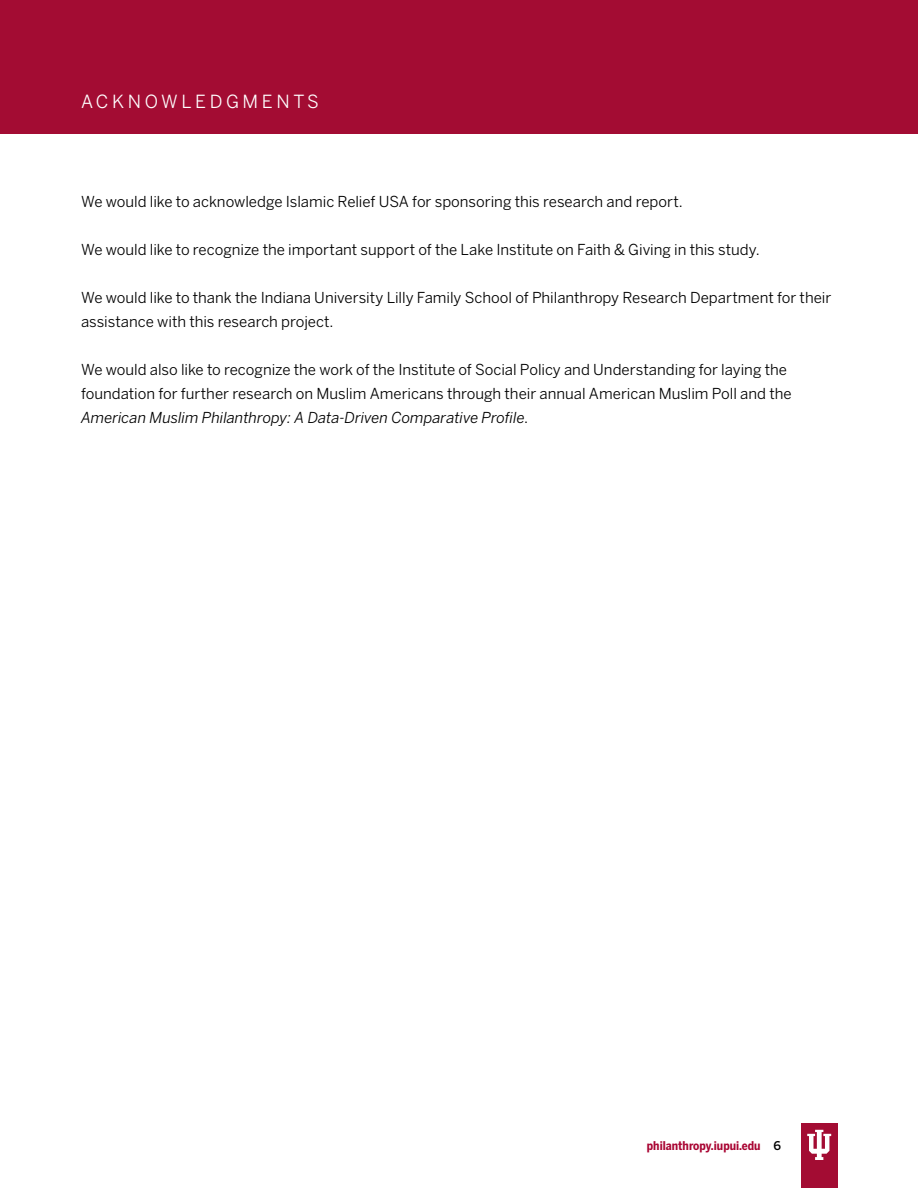
<style>
.page{position:relative;width:918px;height:1188px;background:#fff}
.page>*{position:absolute;margin:0;border:0;box-sizing:border-box;transform-origin:0 0}
.t1{font:18px "Benton Sans";letter-spacing:.2em;color:#fff}
.t2{font:15px/24px "Benton Sans";color:#000}
.t3{font:700 12px "Benton Sans Cond";color:#a90533}
.s1{font-style:italic}
.s2{font-family:"Benton Sans";font-weight:500;color:#000}
</style>
<div class="page">
<div style="left:801px;top:1124px;width:37px;height:64px;background:#a30c33"></div>
<svg style="left:807px;top:1130px;width:24px;height:30px"></svg>
<div style="left:0;top:0;width:918px;height:134px;background:#a30c33"></div>
<p class="t1" style="left:81px;top:90px;width:239px">ACKNOWLEDGMENTS</p>
<p class="t2" style="left:81px;top:190px;width:603px">We would like to acknowledge Islamic Relief USA for sponsoring this research and report.</p>
<p class="t2" style="left:81px;top:238px;width:680px">We would like to recognize the important support of the Lake Institute on Faith &amp; Giving in this study.</p>
<p class="t2" style="left:81px;top:286px;width:752px">We would like to thank the Indiana University Lilly Family School of Philanthropy Research Department for their assistance with this research project.</p>
<p class="t2" style="left:81px;top:358px;width:712px">We would also like to recognize the work of the Institute of Social Policy and Understanding for laying the foundation for further research on Muslim Americans through their annual American Muslim Poll and the<br><span class="s1">American Muslim Philanthropy: A Data-Driven Comparative Profile</span>.</p>
<p class="t3" style="left:647px;top:1138px;width:136px">philanthropy.iupui.edu <span class="s2">6</span></p>
</div>
